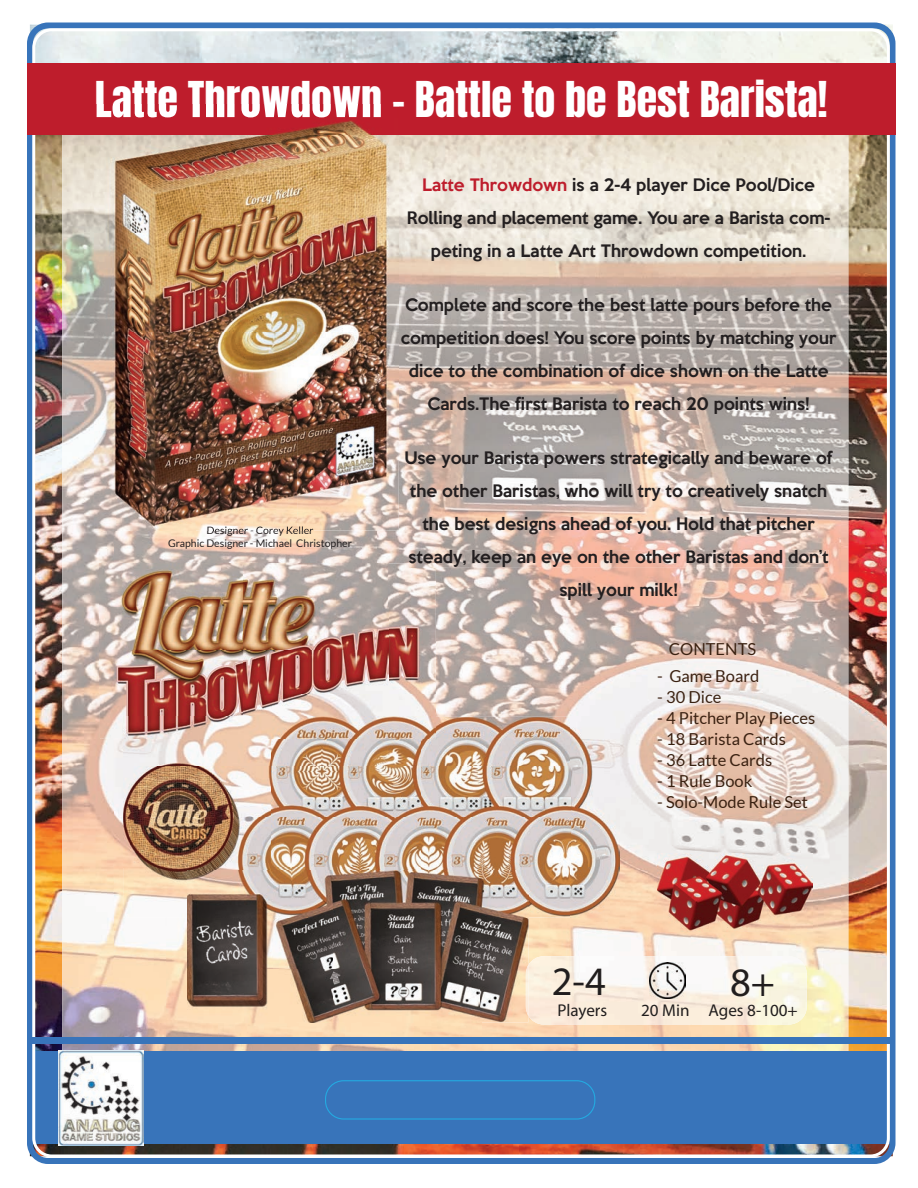
<style>
.page{position:relative;width:918px;height:1188px;background:#fff}
.page>*{position:absolute;margin:0;border:0;box-sizing:border-box;transform-origin:0 0}
.t1{font:42px "Anton";color:#fff}
.t2{font:40.5px "Myriad Pro";color:#211e1e}
.t3{font:17.1px "Myriad Pro";color:#211e1e}
.t4{font:16.5px "Lato";color:#3a2111}
.t5{font:500 15.75px/33px "Keep Calm";color:#231f20;text-align:center}
.t6{font:10.5px/12.6px "Lato";color:#231f20;text-align:center}
.s1{color:#be1d2c}
</style>
<div class="page">
<img style="left:30px;top:24px;width:863px;height:1132px">
<div style="left:27px;top:22px;width:869px;height:1142px;border:6px solid #3874ba;border-radius:18px"></div>
<img style="left:62px;top:135px;width:52px;height:916px">
<img style="left:399px;top:135px;width:397px;height:315px">
<img style="left:796px;top:135px;width:52px;height:917px">
<img style="left:377px;top:450px;width:419px;height:157px">
<img style="left:114px;top:530px;width:263px;height:34px">
<img style="left:436px;top:607px;width:360px;height:158px">
<img style="left:114px;top:738px;width:52px;height:314px">
<img style="left:620px;top:765px;width:176px;height:105px">
<img style="left:166px;top:917px;width:53px;height:135px">
<img style="left:482px;top:870px;width:209px;height:182px">
<img style="left:691px;top:931px;width:105px;height:121px">
<img style="left:219px;top:1022px;width:263px;height:30px">
<img style="left:409px;top:550px;width:420px;height:17px">
<img style="left:207px;top:530px;width:106px;height:6px">
<div style="left:30px;top:1052px;width:861px;height:92px;background:#3874ba"></div>
<img style="left:58px;top:1051px;width:85px;height:94px">
<img style="left:528px;top:956px;width:279px;height:69px">
<img style="left:649px;top:963px;width:36px;height:36px">
<div style="left:27px;top:63px;width:868px;height:72px;background:#be1d2c"></div>
<div style="left:30px;top:1037px;width:861px;height:7px;background:#3874ba"></div>
<div style="left:325px;top:1080px;width:270px;height:40px;border:1px solid #24aae1;border-radius:18px"></div>
<img style="left:94px;top:104px;width:305px;height:426px">
<img style="left:97px;top:104px;width:302px;height:13px">
<img style="left:207px;top:526px;width:106px;height:4px">
<img style="left:100px;top:564px;width:336px;height:130px">
<img style="left:100px;top:694px;width:144px;height:44px">
<img style="left:244px;top:694px;width:192px;height:23px">
<img style="left:409px;top:564px;width:27px;height:3px">
<img style="left:123px;top:738px;width:298px;height:29px">
<img style="left:421px;top:717px;width:149px;height:50px">
<img style="left:570px;top:717px;width:50px;height:150px">
<img style="left:123px;top:767px;width:447px;height:100px">
<img style="left:123px;top:867px;width:149px;height:50px">
<img style="left:272px;top:867px;width:149px;height:4px">
<img style="left:421px;top:867px;width:199px;height:50px">
<img style="left:123px;top:717px;width:313px;height:21px">
<img style="left:187px;top:871px;width:341px;height:151px">
<img style="left:526px;top:965px;width:2px;height:51px">
<img style="left:657px;top:854px;width:155px;height:77px">
<h1 class="t1" style="left:95px;top:78px;width:734px">Latte Throwdown - Battle to be Best Barista!</h1>
<p class="t6" style="left:168px;top:524px;width:185px">Designer - Corey Keller<br>Graphic Designer - Michael Christopher</p>
<p class="t5" style="left:407px;top:167px;width:425px"><span class="s1">Latte Throwdown</span> is a 2-4 player Dice Pool/Dice<br>Rolling and placement game. You are a Barista com&shy;peting in a Latte Art Throwdown competition.</p>
<p class="t5" style="left:401px;top:287px;width:437px">Complete and score the best latte pours before the competition does! You score points by matching your dice to the combination of dice shown on the Latte Cards.The first Barista to reach 20 points wins!</p>
<p class="t5" style="left:404px;top:440px;width:430px">Use your Barista powers strategically and beware of the other Baristas, who will try to creatively snatch the best designs ahead of you. Hold that pitcher steady, keep an eye on the other Baristas and don’t spill your milk!</p>
<p class="t4" style="left:669px;top:640px;width:89px">CONTENTS</p>
<p class="t4" style="left:657px;top:666px;width:104px">- Game Board</p>
<p class="t4" style="left:657px;top:687px;width:66px">- 30 Dice</p>
<p class="t4" style="left:657px;top:708px;width:159px">- 4 Pitcher Play Pieces</p>
<p class="t4" style="left:657px;top:729px;width:130px">- 18 Barista Cards</p>
<p class="t4" style="left:657px;top:750px;width:116px">- 36 Latte Cards</p>
<p class="t4" style="left:657px;top:771px;width:97px">- 1 Rule Book</p>
<p class="t4" style="left:657px;top:792px;width:152px">- Solo-Mode Rule Set</p>
<h2 class="t2" style="left:552px;top:956px;width:55px">2-4</h2>
<p class="t3" style="left:557px;top:999px;width:51px">Players</p>
<h2 class="t2" style="left:730px;top:958px;width:46px">8+</h2>
<p class="t3" style="left:641px;top:1000px;width:158px">20 Min Ages 8-100+</p>
</div>
